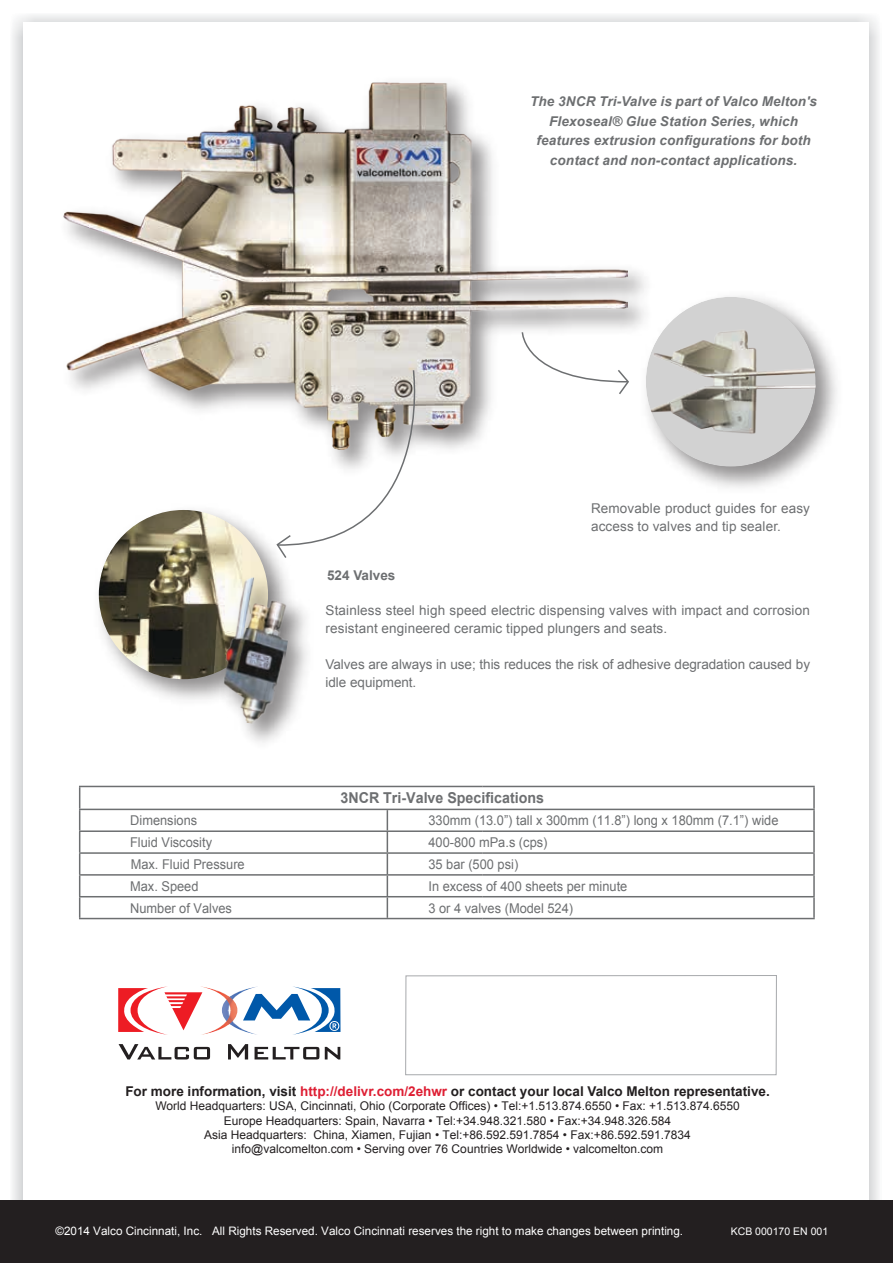
<style>
.page{position:relative;width:893px;height:1263px;background:#fff}
.page>*{position:absolute;margin:0;border:0;box-sizing:border-box;transform-origin:0 0}
.t1{font:700 15px "Arial";color:#6d6f71;scale:.95 1}
.t2{font:13.5px/18px "Arial";color:#6d6f71}
.t3{font:13.5px/21.9px "Arial";color:#6d6f71;scale:.95 1}
.t4{font:italic 700 13.5px/19.5px "Arial";letter-spacing:.01em;color:#6d6f71;text-align:center}
.t5{font:700 13.5px "Arial";color:#231f20}
.t6{font:700 13.5px "Arial";color:#6d6f71}
.t7{font:12px/14.4px "Arial";color:#231f20;text-align:center}
.t8{font:11.7px "Arial";color:#fff}
.t9{font:10.5px "Arial";color:#fff}
.s1{color:#de1e33}
</style>
<div class="page">
<div style="left:0;top:1200px;width:893px;height:63px;background:#231f20"></div>
<img style="left:237px;top:990px;width:6px;height:41px">
<img style="left:202px;top:986px;width:35px;height:49px">
<svg style="left:119px;top:1044px;width:221px;height:15px"></svg>
<svg style="left:118px;top:986px;width:84px;height:49px"></svg>
<svg style="left:243px;top:986px;width:97px;height:49px"></svg>
<div style="left:405px;top:975px;width:372px;height:100px;border:1px solid #a7a9ac"></div>
<hr style="left:79px;top:786px;width:403px;height:1px;background:#6d6f71">
<hr style="left:482px;top:786px;width:333px;height:1px;background:#6d6f71">
<hr style="left:813px;top:787px;width:2px;height:22px;background:#6d6f71">
<hr style="left:79px;top:809px;width:403px;height:1px;background:#6d6f71">
<hr style="left:482px;top:809px;width:333px;height:1px;background:#6d6f71">
<hr style="left:813px;top:810px;width:2px;height:20px;background:#6d6f71">
<hr style="left:79px;top:830px;width:403px;height:2px;background:#6d6f71">
<hr style="left:482px;top:830px;width:333px;height:2px;background:#6d6f71">
<hr style="left:813px;top:832px;width:2px;height:20px;background:#6d6f71">
<hr style="left:79px;top:852px;width:403px;height:2px;background:#6d6f71">
<hr style="left:482px;top:852px;width:333px;height:2px;background:#6d6f71">
<hr style="left:813px;top:854px;width:2px;height:20px;background:#6d6f71">
<hr style="left:79px;top:874px;width:403px;height:2px;background:#6d6f71">
<hr style="left:482px;top:874px;width:333px;height:2px;background:#6d6f71">
<hr style="left:813px;top:876px;width:2px;height:20px;background:#6d6f71">
<hr style="left:79px;top:896px;width:403px;height:1px;background:#6d6f71">
<svg style="left:79px;top:787px;width:1px;height:131px"></svg>
<hr style="left:482px;top:896px;width:333px;height:1px;background:#6d6f71">
<svg style="left:387px;top:810px;width:1px;height:108px"></svg>
<hr style="left:813px;top:897px;width:2px;height:21px;background:#6d6f71">
<hr style="left:79px;top:918px;width:403px;height:1px;background:#6d6f71">
<img style="left:43px;top:13px;width:642px;height:316px">
<img style="left:63px;top:83px;width:564px;height:366px">
<hr style="left:482px;top:918px;width:333px;height:1px;background:#6d6f71">
<img style="left:63px;top:411px;width:212px;height:285px">
<img style="left:99px;top:510px;width:169px;height:169px;border-radius:85px">
<svg style="left:275px;top:369px;width:160px;height:182px"></svg>
<img style="left:166px;top:551px;width:194px;height:237px">
<img style="left:217px;top:575px;width:79px;height:152px">
<img style="left:634px;top:284px;width:248px;height:216px">
<div style="left:646px;top:297px;width:170px;height:170px;background:#d2d2d2;border-radius:50%"></div>
<img style="left:646px;top:325px;width:170px;height:115px">
<svg style="left:521px;top:331px;width:108px;height:65px"></svg>
<p class="t4" style="left:530px;top:92px;width:288px">The 3NCR Tri-Valve is part of Valco Melton's Flexoseal® Glue Station Series, which features extrusion configurations for both contact and non-contact applications.</p>
<p class="t6" style="left:327px;top:566px;width:70px">524 Valves</p>
<p class="t2" style="left:591px;top:499px;width:220px">Removable product guides for easy access to valves and tip sealer.</p>
<p class="t2" style="left:326px;top:601px;width:486px">Stainless steel high speed electric dispensing valves with impact and corrosion resistant engineered ceramic tipped plungers and seats.</p>
<p class="t2" style="left:326px;top:655px;width:486px">Valves are always in use; this reduces the risk of adhesive degradation caused by idle equipment.</p>
<p class="t1" style="left:340px;top:788px;width:216px">3NCR Tri-Valve Specifications</p>
<p class="t3" style="left:130px;top:810px;width:72px">Dimensions</p>
<p class="t3" style="left:428px;top:810px;width:370px">330mm (13.0”) tall x 300mm (11.8”) long x 180mm (7.1”) wide</p>
<p class="t3" style="left:130px;top:831px;width:122px">Fluid Viscosity<br>Max. Fluid Pressure</p>
<p class="t3" style="left:428px;top:831px;width:127px">400-800 mPa.s (cps)</p>
<p class="t3" style="left:428px;top:853px;width:96px">35 bar (500 psi)</p>
<p class="t3" style="left:130px;top:875px;width:74px">Max. Speed</p>
<p class="t3" style="left:428px;top:875px;width:211px">In excess of 400 sheets per minute</p>
<p class="t3" style="left:130px;top:897px;width:109px">Number of Valves</p>
<p class="t3" style="left:428px;top:897px;width:154px">3 or 4 valves (Model 524)</p>
<p class="t5" style="left:125px;top:1082px;width:646px">For more information, visit <span class="s1">http://delivr.com/2ehwr</span> or contact your local Valco Melton representative.</p>
<p class="t7" style="left:155px;top:1099px;width:586px">World Headquarters: USA, Cincinnati, Ohio (Corporate Offices) • Tel:+1.513.874.6550 • Fax: +1.513.874.6550<br>Europe Headquarters: Spain, Navarra • Tel:+34.948.321.580 • Fax:+34.948.326.584<br>Asia Headquarters: China, Xiamen, Fujian • Tel:+86.592.591.7854 • Fax:+86.592.591.7834 info@valcomelton.com • Serving over 76 Countries Worldwide • valcomelton.com</p>
<p class="t8" style="left:55px;top:1223px;width:629px">©2014 Valco Cincinnati, Inc. All Rights Reserved. Valco Cincinnati reserves the right to make changes between printing.</p>
<p class="t9" style="left:731px;top:1224px;width:99px">KCB 000170 EN 001</p>
</div>
